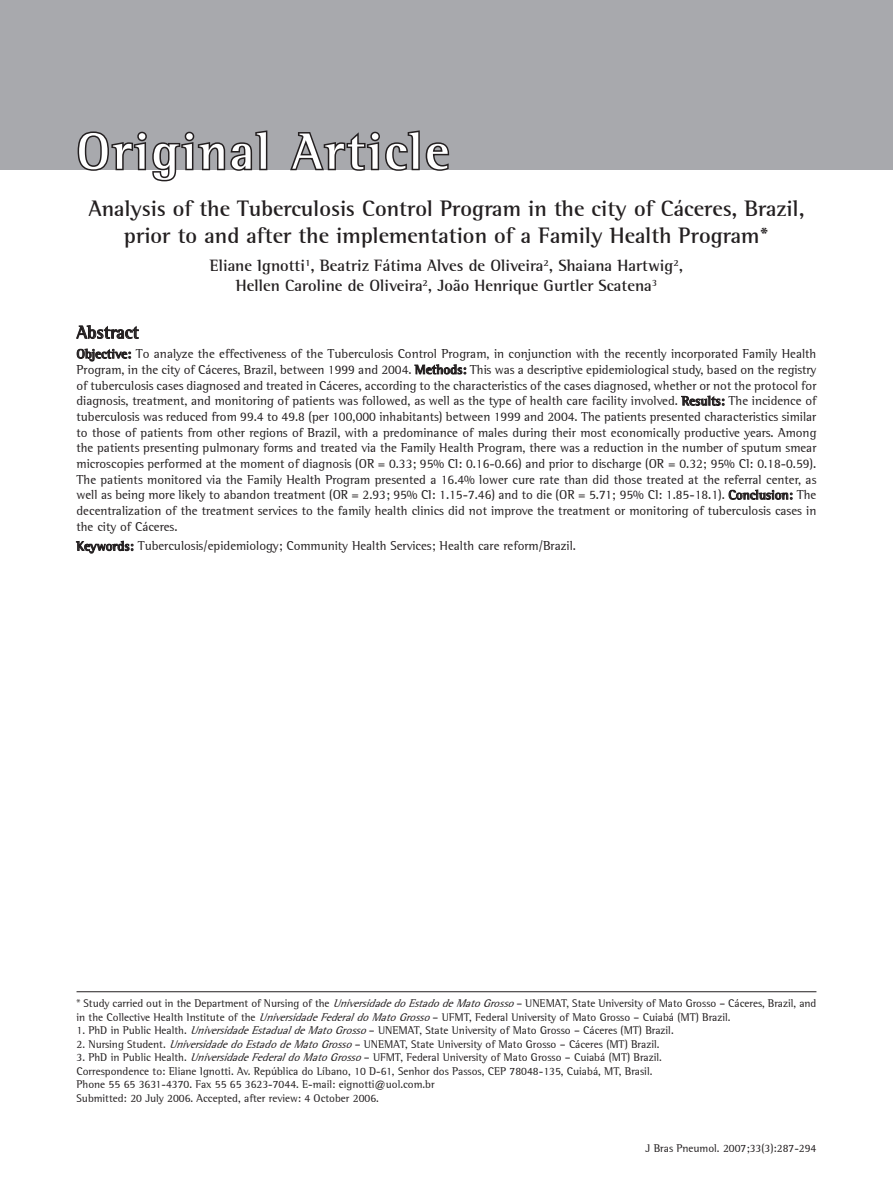
<style>
.page{position:relative;width:893px;height:1191px;background:#fff}
.page>*{position:absolute;margin:0;border:0;box-sizing:border-box;transform-origin:0 0}
.capítulo{font:700 51.75px "Libre Semi Serif S Si";letter-spacing:.05em;color:#fff}
.título___1o_idioma{font:700 22.5px/27px "Libre Semi Serif S Si";color:#231f20;text-align:center}
.resumo___título{font:700 18px "Libre Semi Serif S Si";color:#231f20}
.autores{font:700 16.5px/19.8px "Libre Semi Serif S Si";color:#231f20;text-align:center}
.resumo___2o_idioma{font:13.05px/15.6px "Libre Semi Serif S Si";color:#231f20;text-align:justify}
.palavras-chave___2o{font:13.05px "Libre Semi Serif S Si";color:#231f20}
.endereço{font:11.25px/13.5px "Libre Semi Serif S Si";color:#231f20}
.rodapé{font:11.25px "Libre Semi Serif S Si";color:#231f20}
.s1{font-weight:700}
.s2{font-style:italic}
</style>
<div class="page">
<div style="left:0;top:0;width:893px;height:170px;background:#a8a9ad"></div>
<svg style="left:77px;top:130px;width:191px;height:52px"></svg>
<svg style="left:290px;top:130px;width:160px;height:41px"></svg>
<svg style="left:76px;top:325px;width:63px;height:14px"></svg>
<svg style="left:77px;top:349px;width:54px;height:12px"></svg>
<svg style="left:415px;top:364px;width:51px;height:10px"></svg>
<svg style="left:681px;top:396px;width:43px;height:9px"></svg>
<svg style="left:729px;top:490px;width:63px;height:9px"></svg>
<svg style="left:76px;top:541px;width:57px;height:12px"></svg>
<hr style="left:77px;top:991px;width:739px;height:1px;background:#231f20">
<p class="capítulo" style="left:77px;top:120px;width:374px">Original Article</p>
<p class="título___1o_idioma" style="left:88px;top:195px;width:718px">Analysis of the Tuberculosis Control Program in the city of Cáceres, Brazil, prior to and after the implementation of a Family Health Program*</p>
<p class="autores" style="left:210px;top:256px;width:475px">Eliane Ignotti<sup>1</sup>, Beatriz Fátima Alves de Oliveira<sup>2</sup>, Shaiana Hartwig<sup>2</sup>,<br>Hellen Caroline de Oliveira<sup>2</sup>, João Henrique Gurtler Scatena<sup>3</sup></p>
<p class="resumo___título" style="left:77px;top:321px;width:64px">Abstract</p>
<p class="resumo___2o_idioma" style="left:77px;top:346px;width:741px"><span class="s1">Objective:</span> To analyze the effectiveness of the Tuberculosis Control Program, in conjunction with the recently incorporated Family Health Program, in the city of Cáceres, Brazil, between 1999 and 2004. <span class="s1">Methods:</span> This was a descriptive epidemiological study, based on the registry of tuberculosis cases diagnosed and treated in Cáceres, according to the characteristics of the cases diagnosed, whether or not the protocol for diagnosis, treatment, and monitoring of patients was followed, as well as the type of health care facility involved. <span class="s1">Results:</span> The incidence of tuberculosis was reduced from 99.4 to 49.8 (per 100,000 inhabitants) between 1999 and 2004. The patients presented characteristics similar to those of patients from other regions of Brazil, with a predominance of males during their most economically productive years. Among the patients presenting pulmonary forms and treated via the Family Health Program, there was a reduction in the number of sputum smear microscopies performed at the moment of diagnosis (OR = 0.33; 95% CI: 0.16-0.66) and prior to discharge (OR = 0.32; 95% CI: 0.18-0.59).<br>The patients monitored via the Family Health Program presented a 16.4% lower cure rate than did those treated at the referral center, as well as being more likely to abandon treatment (OR = 2.93; 95% CI: 1.15-7.46) and to die (OR = 5.71; 95% CI: 1.85-18.1). <span class="s1">Conclusion:</span> The decentralization of the treatment services to the family health clinics did not improve the treatment or monitoring of tuberculosis cases in the city of Cáceres.</p>
<p class="palavras-chave___2o" style="left:77px;top:538px;width:501px"><span class="s1">Keywords:</span> Tuberculosis/epidemiology; Community Health Services; Health care reform/Brazil.</p>
<p class="endereço" style="left:77px;top:996px;width:741px">* Study carried out in the Department of Nursing of the <span class="s2">UniversidadedoEstadodeMatoGrosso</span>– UNEMAT, State University of Mato Grosso – Cáceres, Brazil, and in the Collective Health Institute of the <span class="s2">UniversidadeFederaldoMatoGrosso</span>– UFMT, Federal University of Mato Grosso – Cuiabá (MT) Brazil.</p>
<p class="endereço" style="left:77px;top:1023px;width:599px">1. PhD in Public Health. <span class="s2">UniversidadeEstadualdeMatoGrosso</span>– UNEMAT, State University of Mato Grosso – Cáceres (MT) Brazil.</p>
<p class="endereço" style="left:77px;top:1037px;width:584px">2. Nursing Student. <span class="s2">UniversidadedoEstadodeMatoGrosso</span>– UNEMAT, State University of Mato Grosso – Cáceres (MT) Brazil.</p>
<p class="endereço" style="left:77px;top:1050px;width:587px">3. PhD in Public Health. <span class="s2">UniversidadeFederaldoMatoGrosso</span>– UFMT, Federal University of Mato Grosso – Cuiabá (MT) Brazil.</p>
<p class="endereço" style="left:77px;top:1064px;width:577px">Correspondence to: Eliane Ignotti. Av. República do Líbano, 10 D-61, Senhor dos Passos, CEP 78048-135, Cuiabá, MT, Brasil.</p>
<p class="endereço" style="left:77px;top:1077px;width:360px">Phone 55 65 3631-4370. Fax 55 65 3623-7044. E-mail: eignotti@uol.com.br</p>
<p class="endereço" style="left:77px;top:1091px;width:304px">Submitted: 20 July 2006. Accepted, after review: 4 October 2006.</p>
<p class="rodapé" style="left:646px;top:1141px;width:172px">J Bras Pneumol. 2007;33(3):287-294</p>
</div>
